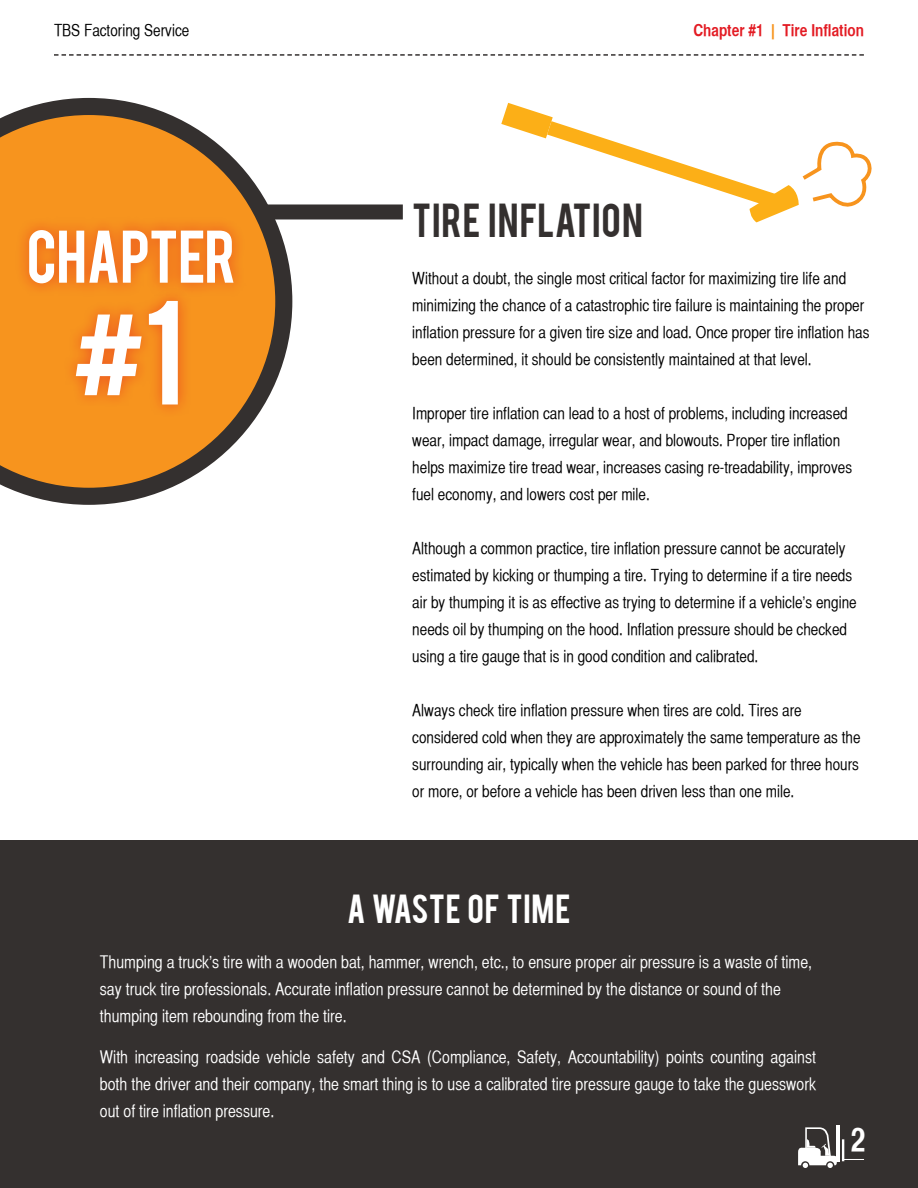
<style>
.page{position:relative;width:918px;height:1188px;background:#fff}
.page>*{position:absolute;margin:0;border:0;box-sizing:border-box;transform-origin:0 0}
.t1{font:37.5px "Bebas";letter-spacing:.02em;color:#34302f}
.t2{font:32.55px "Helvetica CY Bold";color:#fff}
.t3{font:31.95px "Bebas";letter-spacing:.02em;color:#fff}
.t4{font:17.25px/27px "Helvetica CY Plain";color:#fff}
.t5{font:16.5px/27px "Helvetica CY Plain";color:#000}
.t6{font:16.5px "Helvetica CY Bold";color:#e31b23}
.s1{color:#f7941e}
.s2{font-family:"Helvetica CY"}
</style>
<div class="page">
<div style="left:0;top:840px;width:918px;height:348px;background:#34302f"></div>
<svg style="left:0;top:98px;width:292px;height:407px"></svg>
<div style="left:63px;top:287px;width:129px;height:132px;background:#e31b23;opacity:.5"></div>
<svg style="left:76px;top:301px;width:102px;height:104px"></svg>
<div style="left:15px;top:216px;width:231px;height:81px;background:#e31b23;opacity:.5"></div>
<svg style="left:29px;top:230px;width:204px;height:53px"></svg>
<div style="left:262px;top:204px;width:141px;height:15px;background:#34302f"></div>
<svg style="left:54px;top:54px;width:810px;height:2px"></svg>
<hr style="left:837px;top:1126px;width:3px;height:36px;background:#fff">
<svg style="left:798px;top:1127px;width:66px;height:41px"></svg>
<svg style="left:501px;top:103px;width:371px;height:120px"></svg>
<p class="t5" style="left:54px;top:17px;width:137px">TBS Factoring Service</p>
<p class="t6" style="left:694px;top:20px;width:172px">Chapter #1 <span class="s1">|</span> Tire Inflation</p>
<h1 class="t1" style="left:412px;top:193px;width:232px">TIRE INFLATION</h1>
<p class="t5" style="left:412px;top:265px;width:459px">Without a doubt, the single most critical factor for maximizing tire life and minimizing the chance of a catastrophic tire failure is maintaining the proper inflation pressure for a given tire size and load. Once proper tire inflation has been determined, it should be consistently maintained at that level.</p>
<p class="t5" style="left:412px;top:400px;width:441px">Improper tire inflation can lead to a host of problems, including increased wear, impact damage, irregular wear<span class="s2">,</span> and blowouts. Proper tire inflation helps maximize tire tread wear, increase<span class="s2">s</span> casing re<span class="s2">-</span>treadability, improve<span class="s2">s </span>fuel economy<span class="s2">,</span> and lower<span class="s2">s</span> cost per mile.</p>
<p class="t5" style="left:412px;top:535px;width:446px">Although a common practice, tire inflation pressure cannot be accurately estimated by kicking or thumping a tire. Trying to determine if a tire needs air by thumping it is as effective as trying to determine if a vehicle’s engine needs oil by thumping on the hood. Inflation pressure should be checked using a tire gauge that is in good condition and calibrated.</p>
<p class="t5" style="left:412px;top:697px;width:450px">Always check tire inflation pressure when tires are cold. Tires are considered cold when they are approximately the same temperature as the surrounding air, typically when the vehicle has been parked for three hours or more, or before a vehicle has been driven less than one mile.</p>
<h3 class="t3" style="left:347px;top:885px;width:225px">A WASTE OF TIME</h3>
<p class="t4" style="left:100px;top:949px;width:714px">Thumping a truck’s tire with a wooden bat, hammer, wrench, etc., to ensure proper air pressure is a waste of time, say truck tire professionals. Accurate inflation pressure cannot be determined by the distance <span class="s2">or</span> sound <span class="s2">of</span> the thump<span class="s2">ing item</span> rebound<span class="s2">ing</span> from the tire.</p>
<p class="t4" style="left:100px;top:1043px;width:718px;text-align:justify">With increasing roadside vehicle safety and CSA (Compliance, Safety, Accountability) points counting against both the driver and their company, the smart thing is <span class="s2">to</span> us<span class="s2">e</span> a calibrated tire pressure gauge to take the guesswork out of tire inflation pressure.</p>
<h2 class="t2" style="left:851px;top:1120px;width:16px">2</h2>
</div>
